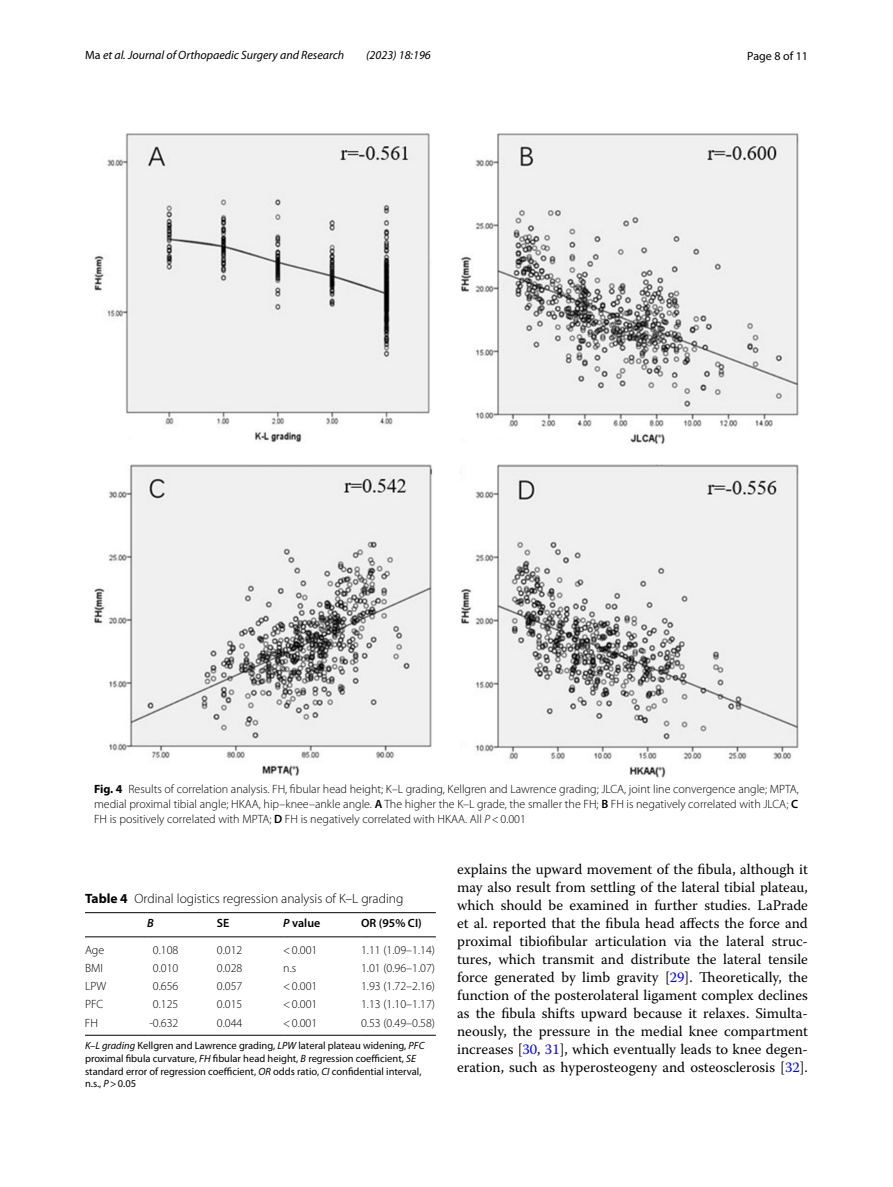
<style>
.page{position:relative;width:893px;height:1187px;background:#fff}
.page>*{position:absolute;margin:0;border:0;box-sizing:border-box;transform-origin:0 0}
.t1{font:14.7px/18px "Warnock Pro";color:#000;text-align:justify}
.t2{font:300 13.5px "Myriad Pro";color:#000}
.t3{font:300 12px/15px "Myriad Pro";color:#000;text-align:justify}
.t4{font:italic 12px "Myriad Pro";color:#000}
.t5{font:600 12px "Myriad Pro";color:#000}
.t6{font:12px "Myriad Pro";color:#000}
.t7{font:italic 600 12px "Myriad Pro";color:#000}
.t8{font:10.5px/12.8px "Myriad Pro";color:#000}
.s1{font-style:normal}
.s2{font-weight:700}
.s3{font-weight:600}
.s4{font-style:italic}
.s5{color:#00f}
</style>
<div class="page">
<img style="left:94px;top:133px;width:705px;height:645px">
<hr style="left:85px;top:912px;width:62px;height:1px;background:#000">
<hr style="left:85px;top:936px;width:62px;height:1px;background:#000">
<hr style="left:147px;top:912px;width:70px;height:1px;background:#000">
<hr style="left:147px;top:936px;width:70px;height:1px;background:#000">
<hr style="left:217px;top:912px;width:66px;height:1px;background:#000">
<hr style="left:217px;top:936px;width:66px;height:1px;background:#000">
<hr style="left:283px;top:912px;width:78px;height:1px;background:#000">
<hr style="left:283px;top:936px;width:78px;height:1px;background:#000">
<hr style="left:361px;top:912px;width:75px;height:1px;background:#000">
<hr style="left:361px;top:936px;width:75px;height:1px;background:#000">
<hr style="left:85px;top:1034px;width:62px;height:1px;background:#000">
<hr style="left:147px;top:1034px;width:70px;height:1px;background:#000">
<hr style="left:217px;top:1034px;width:66px;height:1px;background:#000">
<hr style="left:283px;top:1034px;width:78px;height:1px;background:#000">
<hr style="left:361px;top:1034px;width:75px;height:1px;background:#000">
<p class="t4" style="left:85px;top:48px;width:261px"><span class="s1">Ma</span> et al. Journal of Orthopaedic Surgery and Research</p>
<p class="t4" style="left:366px;top:48px;width:66px">(2023) 18:196</p>
<p class="t6" style="left:747px;top:48px;width:62px">Page 8 of 11</p>
<p class="t3" style="left:94px;top:782px;width:706px"><span class="s2">Fig. 4</span> Results of correlation analysis. FH, fibular head height; K–L grading, Kellgren and Lawrence grading; JLCA, joint line convergence angle; MPTA, medial proximal tibial angle; HKAA, hip–knee–ankle angle. <span class="s3">A</span> The higher the K–L grade, the smaller the FH; <span class="s3">B</span> FH is negatively correlated with JLCA; <span class="s3">C </span>FH is positively correlated with MPTA; <span class="s3">D</span> FH is negatively correlated with HKAA. All <span class="s4">P</span>&lt;0.001</p>
<p class="t2" style="left:85px;top:890px;width:320px"><span class="s2">Table 4</span> Ordinal logistics regression analysis of K–L grading</p>
<p class="t7" style="left:147px;top:915px;width:8px">B</p>
<p class="t5" style="left:217px;top:915px;width:14px">SE</p>
<p class="t5" style="left:283px;top:915px;width:39px"><span class="s4">P</span> value</p>
<p class="t5" style="left:361px;top:915px;width:62px">OR (95% CI)</p>
<p class="t3" style="left:85px;top:942px;width:21px">Age</p>
<p class="t3" style="left:153px;top:942px;width:27px">0.108</p>
<p class="t3" style="left:217px;top:942px;width:27px">0.012</p>
<p class="t3" style="left:283px;top:942px;width:36px">&lt;0.001</p>
<p class="t3" style="left:361px;top:942px;width:75px">1.11 (1.09–1.14)</p>
<p class="t3" style="left:85px;top:960px;width:19px">BMI</p>
<p class="t3" style="left:153px;top:960px;width:27px">0.010</p>
<p class="t3" style="left:217px;top:960px;width:27px">0.028</p>
<p class="t3" style="left:283px;top:960px;width:14px">n.s</p>
<p class="t3" style="left:361px;top:960px;width:75px">1.01 (0.96–1.07)</p>
<p class="t3" style="left:85px;top:978px;width:23px">LPW</p>
<p class="t3" style="left:153px;top:978px;width:27px">0.656</p>
<p class="t3" style="left:217px;top:978px;width:27px">0.057</p>
<p class="t3" style="left:283px;top:978px;width:36px">&lt;0.001</p>
<p class="t3" style="left:361px;top:978px;width:75px">1.93 (1.72–2.16)</p>
<p class="t3" style="left:85px;top:997px;width:20px">PFC</p>
<p class="t3" style="left:153px;top:997px;width:27px">0.125</p>
<p class="t3" style="left:217px;top:997px;width:27px">0.015</p>
<p class="t3" style="left:283px;top:997px;width:36px">&lt;0.001</p>
<p class="t3" style="left:361px;top:997px;width:75px">1.13 (1.10–1.17)</p>
<p class="t3" style="left:85px;top:1015px;width:15px">FH</p>
<p class="t3" style="left:149px;top:1015px;width:31px">-0.632</p>
<p class="t3" style="left:217px;top:1015px;width:27px">0.044</p>
<p class="t3" style="left:283px;top:1015px;width:36px">&lt;0.001</p>
<p class="t3" style="left:361px;top:1015px;width:75px">0.53 (0.49–0.58)</p>
<p class="t8" style="left:85px;top:1038px;width:341px"><span class="s4">K–L grading</span> Kellgren and Lawrence grading, <span class="s4">LPW</span> lateral plateau widening, <span class="s4">PFC </span>proximal fibula curvature, <span class="s4">FH</span> fibular head height, <span class="s4">B</span> regression coefficient, <span class="s4">SE </span>standard error of regression coefficient, <span class="s4">OR</span> odds ratio, <span class="s4">CI</span> confidential interval, n.s., <span class="s4">P</span>&gt;0.05</p>
<p class="t1" style="left:457px;top:860px;width:352px">explains the upward movement of the fibula, although it may also result from settling of the lateral tibial plateau, which should be examined in further studies. LaPrade et al. reported that the fibula head affects the force and proximal tibiofibular articulation via the lateral struc&shy;tures, which transmit and distribute the lateral tensile force generated by limb gravity [<span class="s5">29</span>]. Theoretically, the function of the posterolateral ligament complex declines as the fibula shifts upward because it relaxes. Simulta&shy;neously, the pressure in the medial knee compartment increases [<span class="s5">30</span>, <span class="s5">31</span>], which eventually leads to knee degen&shy;eration, such as hyperosteogeny and osteosclerosis [<span class="s5">32</span>].</p>
</div>
